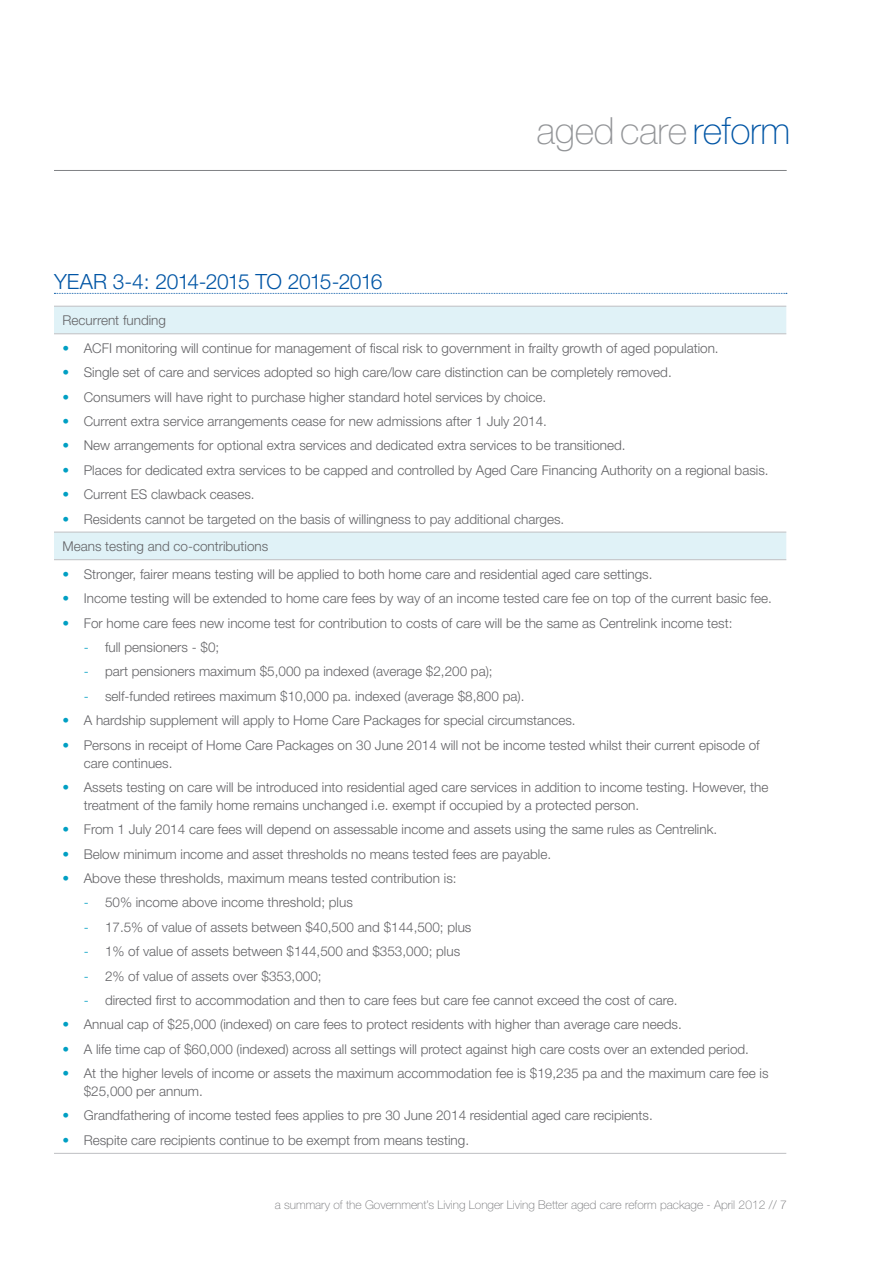
<style>
.page{position:relative;width:893px;height:1263px;background:#fff}
.page>*{position:absolute;margin:0;border:0;box-sizing:border-box;transform-origin:0 0}
.t1{font:100 37.5px "Helvetica Neue";letter-spacing:-.01em;color:#939598}
.Sub-heading{font:300 21px "Helvetica Neue";letter-spacing:-.04em;color:#0155a5}
.table_text{font:300 13.5px/18px "Helvetica Neue";color:#636366}
.t2{font:100 12px "Helvetica Neue";color:#727376}
.s1{color:#0155a5}
.s2{color:#009fc3}
.s3{color:#636366}
</style>
<div class="page">
<hr style="left:54px;top:170px;width:733px;height:1px;background:#808285">
<div style="left:54px;top:307px;width:732px;height:26px;background:#e0f2f7"></div>
<svg style="left:54px;top:334px;width:732px;height:227px"></svg>
<hr style="left:54px;top:333px;width:732px;height:1px;background:#bebfc2">
<hr style="left:54px;top:559px;width:732px;height:1px;background:#bebfc2">
<hr style="left:54px;top:532px;width:732px;height:1px;background:#bebfc2">
<hr style="left:54px;top:1153px;width:732px;height:1px;background:#bebfc2">
<hr style="left:54px;top:306px;width:732px;height:1px;background:#bebfc2">
<svg style="left:54px;top:293px;width:733px;height:1px"></svg>
<h1 class="t1" style="left:537px;top:109px;width:255px">aged care <span class="s1">reform</span></h1>
<p class="Sub-heading" style="left:54px;top:268px;width:330px">YEAR 3-4: 2014-2015 TO 2015-2016</p>
<p class="table_text" style="left:63px;top:311px;width:105px">Recurrent funding</p>
<p class="table_text" style="left:63px;top:339px;width:658px"><span class="s2">•</span> ACFI monitoring will continue for management of fiscal risk to government in frailty growth of aged population.</p>
<p class="table_text" style="left:63px;top:363px;width:611px"><span class="s2">•</span> Single set of care and services adopted so high care/low care distinction can be completely removed.</p>
<p class="table_text" style="left:63px;top:388px;width:485px"><span class="s2">•</span> Consumers will have right to purchase higher standard hotel services by choice.</p>
<p class="table_text" style="left:63px;top:412px;width:486px"><span class="s2">•</span> Current extra service arrangements cease for new admissions after 1 July 2014.</p>
<p class="table_text" style="left:63px;top:436px;width:565px"><span class="s2">•</span> New arrangements for optional extra services and dedicated extra services to be transitioned.</p>
<p class="table_text" style="left:63px;top:461px;width:708px"><span class="s2">•</span> Places for dedicated extra services to be capped and controlled by Aged Care Financing Authority on a regional basis.</p>
<p class="table_text" style="left:63px;top:485px;width:194px"><span class="s2">•</span> Current ES clawback ceases.</p>
<p class="table_text" style="left:63px;top:509px;width:503px"><span class="s2">•</span> Residents cannot be targeted on the basis of willingness to pay additional charges.</p>
<p class="table_text" style="left:63px;top:537px;width:207px">Means testing and co-contributions</p>
<p class="table_text" style="left:63px;top:565px;width:591px"><span class="s2">•</span> Stronger, fairer means testing will be applied to both home care and residential aged care settings.</p>
<p class="table_text" style="left:63px;top:589px;width:711px"><span class="s2">•</span> Income testing will be extended to home care fees by way of an income tested care fee on top of the current basic fee.</p>
<p class="table_text" style="left:63px;top:613px;width:671px"><span class="s2">•</span> For home care fees new income test for contribution to costs of care will be the same as Centrelink income test:</p>
<p class="table_text" style="left:84px;top:638px;width:137px"><span class="s2">-</span> full pensioners - $0;</p>
<p class="table_text" style="left:84px;top:662px;width:410px"><span class="s2">-</span> part pensioners maximum $5,000 pa indexed (average $2,200 pa);</p>
<p class="table_text" style="left:84px;top:687px;width:442px"><span class="s2">-</span> self-funded retirees maximum $10,000 pa. indexed (average $8,800 pa).</p>
<p class="table_text" style="left:63px;top:711px;width:515px"><span class="s2">•</span> A hardship supplement will apply to Home Care Packages for special circumstances.</p>
<p class="table_text" style="left:84px;top:735px;width:677px;text-indent:-21px"><span class="s2">•</span> Persons in receipt of Home Care Packages on 30 June 2014 will not be income tested whilst their current episode of care continues.</p>
<p class="table_text" style="left:84px;top:778px;width:686px;text-indent:-21px"><span class="s2">•</span> Assets testing on care will be introduced into residential aged care services in addition to income testing. However, the treatment of the family home remains unchanged i.e. exempt if occupied by a protected person.</p>
<p class="table_text" style="left:63px;top:820px;width:656px"><span class="s2">•</span> From 1 July 2014 care fees will depend on assessable income and assets using the same rules as Centrelink.</p>
<p class="table_text" style="left:63px;top:844px;width:490px"><span class="s2">•</span> Below minimum income and asset thresholds no means tested fees are payable.</p>
<p class="table_text" style="left:63px;top:869px;width:396px"><span class="s2">•</span> Above these thresholds, maximum means tested contribution is:</p>
<p class="table_text" style="left:84px;top:893px;width:271px"><span class="s2">-</span> 50% income above income threshold; plus</p>
<p class="table_text" style="left:84px;top:918px;width:389px"><span class="s2">-</span> 17.5% of value of assets between $40,500 and $144,500; plus</p>
<p class="table_text" style="left:84px;top:942px;width:378px"><span class="s2">-</span> 1% of value of assets between $144,500 and $353,000; plus</p>
<p class="table_text" style="left:84px;top:966px;width:239px"><span class="s2">-</span> 2% of value of assets over $353,000;</p>
<p class="table_text" style="left:84px;top:991px;width:595px"><span class="s2">-</span> directed first to accommodation and then to care fees but care fee cannot exceed the cost of care.</p>
<p class="table_text" style="left:63px;top:1015px;width:621px"><span class="s2">•</span> Annual cap of $25,000 (indexed) on care fees to protect residents with higher than average care needs.</p>
<p class="table_text" style="left:63px;top:1039px;width:688px"><span class="s2">•</span> A life time cap of $60,000 (indexed) across all settings will protect against high care costs over an extended period.</p>
<p class="table_text" style="left:84px;top:1064px;width:686px;text-indent:-21px"><span class="s2">•</span> At the higher levels of income or assets the maximum accommodation fee is $19,235 pa and the maximum care fee is $25,000 per annum.</p>
<p class="table_text" style="left:63px;top:1106px;width:592px"><span class="s2">•</span> Grandfathering of income tested fees applies to pre 30 June 2014 residential aged care recipients.</p>
<p class="table_text" style="left:63px;top:1131px;width:408px"><span class="s2">•</span> Respite care recipients continue to be exempt from means testing.</p>
<p class="t2" style="left:275px;top:1197px;width:513px">a summary of the Government’s Living Longer Living Better aged care reform package - April 2012 // <span class="s3">7</span></p>
</div>
